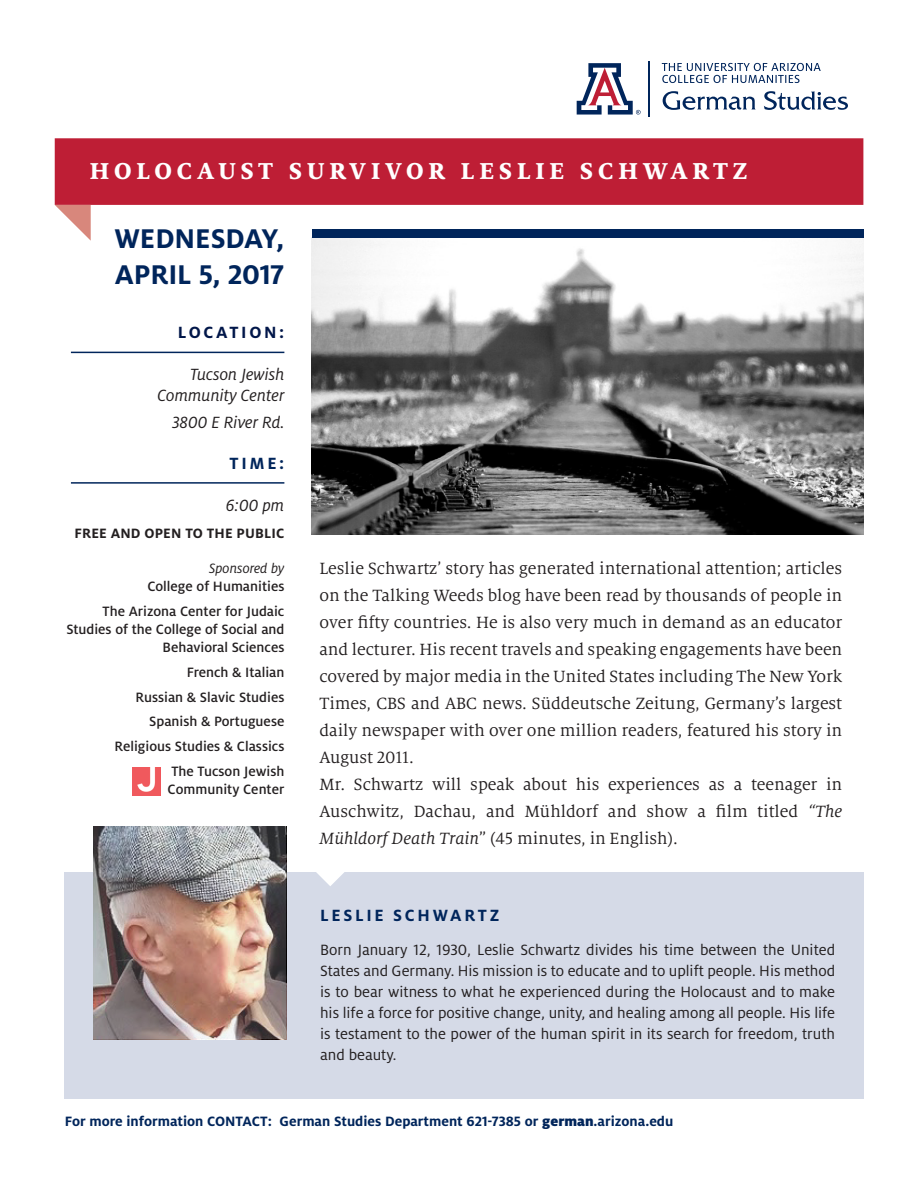
<style>
.page{position:relative;width:918px;height:1188px;background:#fff}
.page>*{position:absolute;margin:0;border:0;box-sizing:border-box;transform-origin:0 0}
.t1{font:700 30px/36px "Milo OT";letter-spacing:-.005em;color:#00255b}
.t2{font:800 25.5px "Milo Serif OT";letter-spacing:.19em;color:#fff}
.t3{font:18px/27px "Milo Serif OT";color:#231f20}
.t4{font:italic 18px/21px "Milo OT";color:#231f20;text-align:right}
.t5{font:700 18px "Milo OT";letter-spacing:.15em;color:#00255b}
.t6{font:700 18px "Milo OT";letter-spacing:.15em;color:#001649}
.t7{font:16.5px/21px "Milo OT";color:#231f20;text-align:justify}
.t8{font:500 15px/24.8px "Milo OT";color:#231f20;text-align:right}
.t9{font:700 15px "Milo OT";color:#00255b}
.t10{font:700 15px "Milo OT";letter-spacing:.01em;color:#231f20}
.t11{font:italic 15px "Milo OT";color:#231f20}
.s1{font-style:italic}
.s2{font-weight:900}
</style>
<div class="page">
<div style="left:65px;top:872px;width:799px;height:226px;background:#d5dae7"></div>
<svg style="left:316px;top:872px;width:28px;height:14px"></svg>
<img style="left:312px;top:238px;width:551px;height:297px">
<hr style="left:71px;top:352px;width:213px;height:1px;background:#00255b">
<hr style="left:71px;top:482px;width:213px;height:2px;background:#00255b">
<div style="left:55px;top:138px;width:808px;height:67px;background:#be1e35"></div>
<svg style="left:55px;top:205px;width:36px;height:36px"></svg>
<div style="left:312px;top:229px;width:551px;height:9px;background:#00255b"></div>
<svg style="left:576px;top:63px;width:65px;height:52px"></svg>
<svg style="left:663px;top:91px;width:185px;height:19px"></svg>
<svg style="left:662px;top:63px;width:159px;height:20px"></svg>
<hr style="left:648px;top:61px;width:1px;height:56px;background:#00255b">
<img style="left:94px;top:826px;width:192px;height:213px">
<img style="left:132px;top:768px;width:28px;height:27px">
<h2 class="t2" style="left:90px;top:157px;width:659px">HOLOCAUST SURVIVOR LESLIE SCHWARTZ</h2>
<h1 class="t1" style="left:114px;top:221px;width:172px">WEDNESDAY,<br>APRIL 5, 2017</h1>
<p class="t6" style="left:178px;top:322px;width:108px">LOCATION:</p>
<p class="t4" style="left:157px;top:364px;width:128px">Tucson Jewish<br>Community Center</p>
<p class="t4" style="left:172px;top:412px;width:114px">3800 E River Rd.</p>
<p class="t5" style="left:230px;top:453px;width:56px">TIME:</p>
<p class="t4" style="left:226px;top:495px;width:60px">6:00 pm</p>
<p class="t10" style="left:75px;top:524px;width:211px">FREE AND OPEN TO THE PUBLIC</p>
<p class="t11" style="left:209px;top:561px;width:77px">Sponsored by</p>
<p class="t8" style="left:103px;top:574px;width:183px">College of Humanities<br>The Arizona Center for Judaic</p>
<p class="t8" style="left:66px;top:621px;width:220px;line-height:18px">Studies of the College of Social and<br>Behavioral Sciences</p>
<p class="t8" style="left:115px;top:660px;width:171px">French &amp; Italian<br>Russian &amp; Slavic Studies<br>Spanish &amp; Portuguese<br>Religious Studies &amp; Classics<br>The Tucson Jewish</p>
<p class="t8" style="left:168px;top:777px;width:118px">Community Center</p>
<p class="t3" style="left:319px;top:555px;width:524px">Leslie Schwartz’ story has generated international attention; articles on the Talking Weeds blog have been read by thousands of people in over fifty countries. He is also very much in demand as an educator and lecturer. His recent travels and speaking engagements have been covered by major media in the United States including The New York Times, CBS and ABC news. Süddeutsche Zeitung, Germany’s largest daily newspaper with over one million readers, featured his story in August 2011.<br>Mr. Schwartz will speak about his experiences as a teenager in Auschwitz, Dachau, and Mühldorf and show a film titled <span class="s1">“The Mühldorf Death Train</span>” (45 minutes, in English).</p>
<p class="t5" style="left:320px;top:905px;width:180px">LESLIE SCHWARTZ</p>
<p class="t7" style="left:320px;top:940px;width:517px">Born January 12, 1930, Leslie Schwartz divides his time between the United States and Germany. His mission is to educate and to uplift people. His method is to bear witness to what he experienced during the Holocaust and to make his life a force for positive change, unity, and healing among all people. His life is testament to the power of the human spirit in its search for freedom, truth and beauty.</p>
<p class="t9" style="left:65px;top:1113px;width:610px">For more information CONTACT: German Studies Department 621-7385 or <span class="s2">german</span>.arizona.edu</p>
</div>
